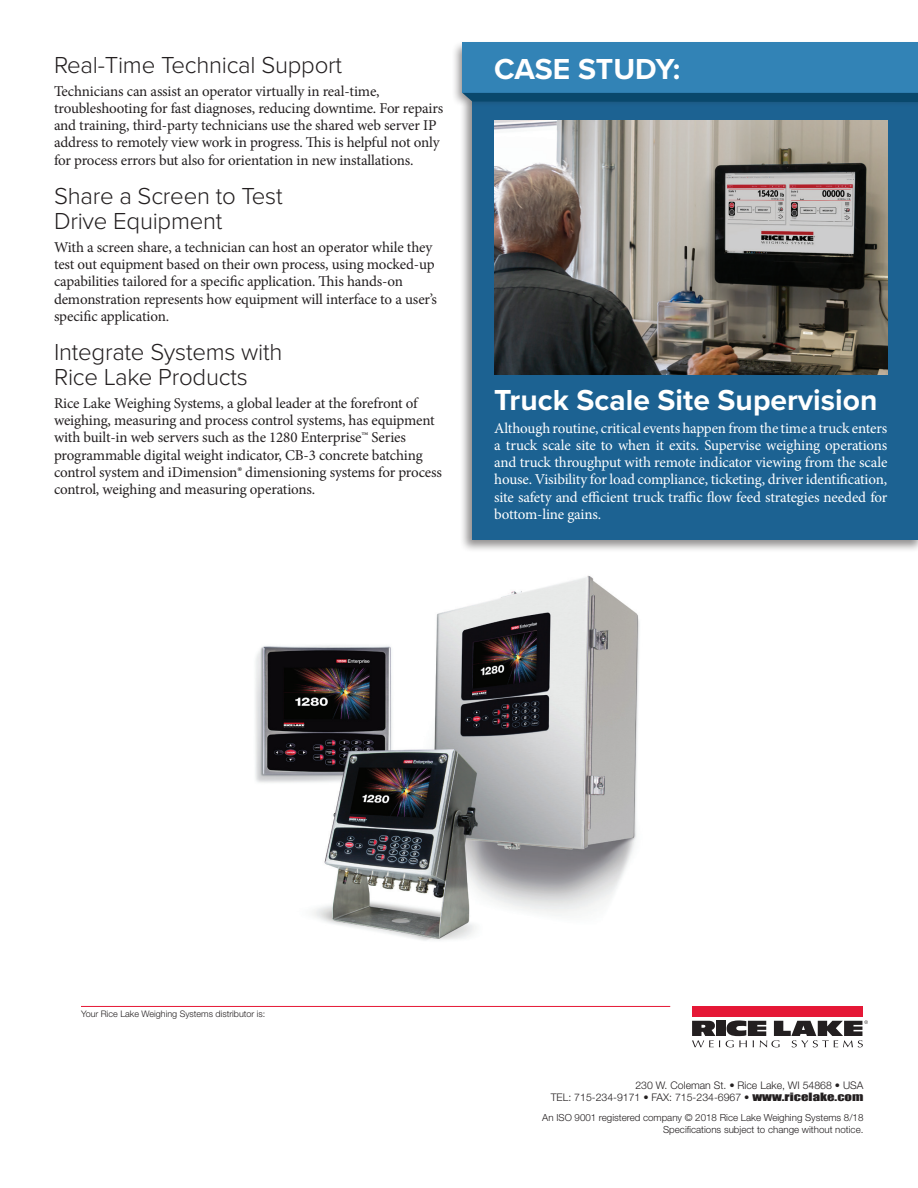
<style>
.page{position:relative;width:918px;height:1188px;background:#fff}
.page>*{position:absolute;margin:0;border:0;box-sizing:border-box;transform-origin:0 0}
.t1{font:700 30px "Proxima Nova";color:#fff}
.t2{font:300 24px/25.5px "Proxima Nova";letter-spacing:-.01em;color:#231f20}
.t3{font:15px/17.2px "Minion Pro";letter-spacing:-.01em;color:#231f20}
.t4{font:15px/17.2px "Minion Pro";letter-spacing:-.01em;color:#fff;text-align:justify}
.t5{font:300 10.5px/12px "Helvetica Neue LT Std";color:#231f20;text-align:right}
.t6{font:300 9.75px/12px "Helvetica Neue LT Std";color:#231f20;text-align:right}
.t7{font:300 9px "Helvetica Neue LT Std";color:#231f20}
.s1{font-family:"Impact";font-weight:400}
</style>
<div class="page">
<img style="left:255px;top:575px;width:385px;height:366px">
<div style="left:460px;top:90px;width:458px;height:463px;background:#231f20;opacity:.5"></div>
<div style="left:472px;top:93px;width:446px;height:447px;background:#1c6292"></div>
<div style="left:451px;top:40px;width:467px;height:67px;background:#231f20;opacity:.5"></div>
<div style="left:462px;top:42px;width:456px;height:51px;background:#3283b6"></div>
<div style="left:462px;top:93px;width:456px;height:9px;background:#09486c"></div>
<img style="left:494px;top:121px;width:393px;height:254px">
<div style="left:692px;top:1007px;width:171px;height:10px;background:#e51836"></div>
<div style="left:716px;top:1021px;width:10px;height:15px;background:#231f20"></div>
<svg style="left:692px;top:1021px;width:28px;height:26px"></svg>
<svg style="left:726px;top:1020px;width:142px;height:27px"></svg>
<hr style="left:81px;top:1006px;width:589px;height:1px;background:#e51836">
<h2 class="t2" style="left:54px;top:51px;width:290px">Real-Time Technical Support</h2>
<h1 class="t1" style="left:494px;top:46px;width:188px">CASE STUDY:</h1>
<p class="t3" style="left:54px;top:82px;width:391px">Technicians can assist an operator virtually in real-time, troubleshooting for fast diagnoses, reducing downtime. For repairs and training, third-party technicians use the shared web server IP address to remotely view work in progress. This is helpful not only for process errors but also for orientation in new installations.</p>
<h2 class="t2" style="left:54px;top:182px;width:230px">Share a Screen to Test<br>Drive Equipment</h2>
<p class="t3" style="left:54px;top:238px;width:385px">With a screen share, a technician can host an operator while they test out equipment based on their own process, using mocked-up capabilities tailored for a specific application. This hands-on demonstration represents how equipment will interface to a user’s specific application.</p>
<h2 class="t2" style="left:54px;top:338px;width:230px">Integrate Systems with<br>Rice Lake Products</h2>
<p class="t3" style="left:54px;top:395px;width:390px">Rice Lake Weighing Systems, a global leader at the forefront of weighing, measuring and process control systems, has equipment with built-in web servers such as the 1280 Enterprise™ Series programmable digital weight indicator, CB-3 concrete batching control system and iDimension® dimensioning systems for process control, weighing and measuring operations.</p>
<h1 class="t1" style="left:494px;top:378px;width:385px">Truck Scale Site Supervision</h1>
<p class="t4" style="left:494px;top:419px;width:395px">Although routine, critical events happen from the time a truck enters a truck scale site to when it exits. Supervise weighing operations and truck throughput with remote indicator viewing from the scale house. Visibility for load compliance, ticketing, driver identification, site safety and efficient truck traffic flow feed strategies needed for bottom-line gains.</p>
<p class="t7" style="left:81px;top:1008px;width:186px">Your Rice Lake Weighing Systems distributor is:</p>
<p class="t5" style="left:551px;top:1079px;width:314px">230 W. Coleman St. • Rice Lake, WI 54868 • USA<br>TEL: 715-234-9171 • FAX: 715-234-6967 • <span class="s1">www.ricelake.com</span></p>
<p class="t6" style="left:542px;top:1112px;width:323px">An ISO 9001 registered company © 2018 Rice Lake Weighing Systems 8/18<br>Specifications subject to change without notice.</p>
</div>
